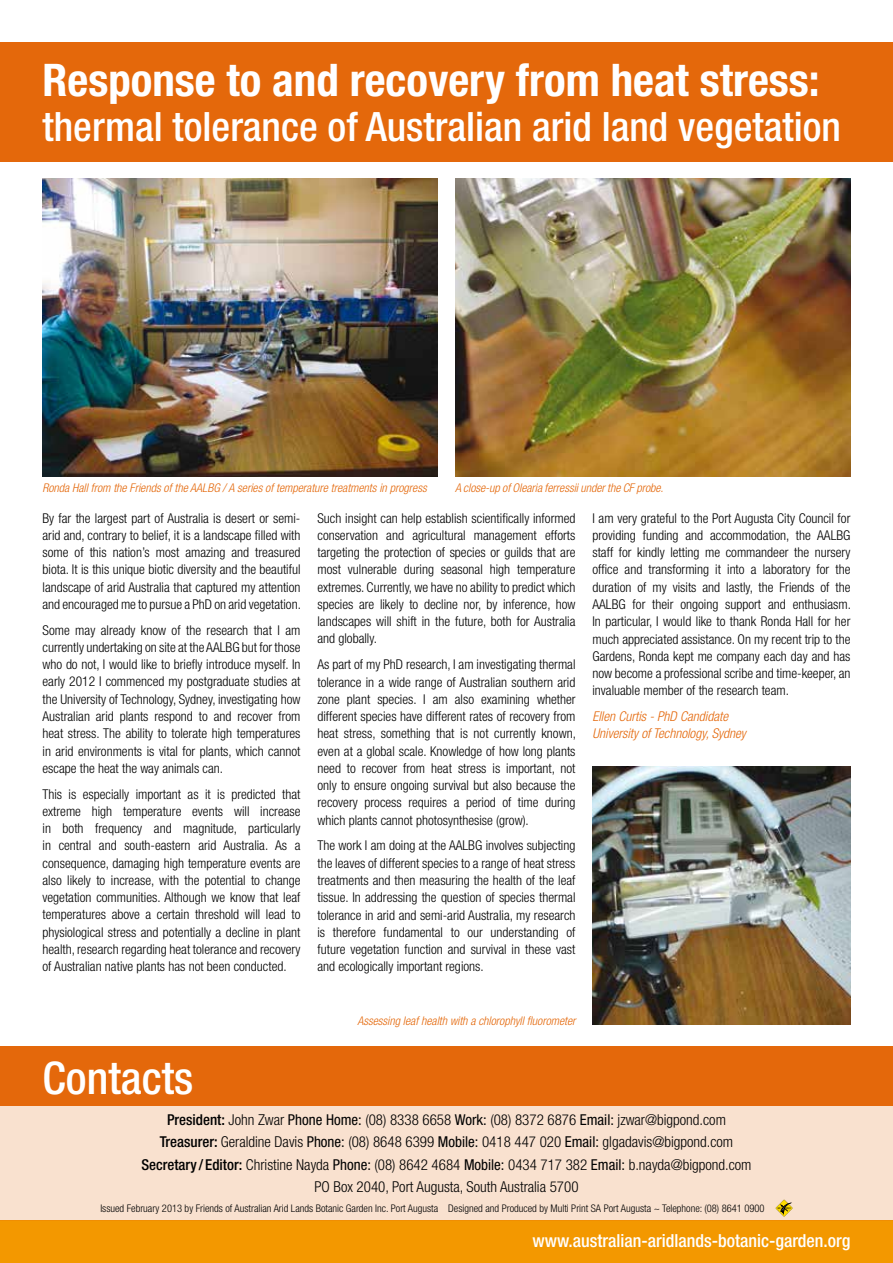
<style>
.page{position:relative;width:893px;height:1263px;background:#fff}
.page>*{position:absolute;margin:0;border:0;box-sizing:border-box;transform-origin:0 0}
.t1{font:700 condensed 45px "Helvetica Neue";color:#fff}
.t2{font:500 condensed 45px "Helvetica Neue";color:#fff}
.t3{font:500 condensed 40.5px "Helvetica Neue";color:#fff}
.t4{font:500 condensed 18px "Helvetica Neue";color:#fff}
.t5{font:300 condensed 15px/22.5px "Helvetica Neue";color:#000;text-align:center}
.t6{font:300 condensed 13.5px/17.2px "Helvetica Neue";color:#000;text-align:justify}
.t7{font:italic 300 condensed 13.5px/17.2px "Helvetica Neue";color:#e4680b}
.t8{font:italic 300 condensed 12px "Helvetica Neue";color:#e4680b}
.t9{font:300 condensed 10.5px "Helvetica Neue";color:#000}
.s1{font-weight:500}
.s2{font-weight:400}
</style>
<div class="page">
<div style="left:0;top:1220px;width:893px;height:43px;background:#f39800"></div>
<hr style="left:892px;top:225px;width:1px;height:60px;background:#e4680b">
<div style="left:0;top:43px;width:893px;height:119px;background:#e4680b"></div>
<div style="left:0;top:1106px;width:893px;height:114px;background:#f9e1cf"></div>
<div style="left:0;top:1046px;width:893px;height:60px;background:#e4680b"></div>
<svg style="left:776px;top:1200px;width:17px;height:17px"></svg>
<img style="left:592px;top:767px;width:258px;height:258px">
<img style="left:43px;top:179px;width:395px;height:297px">
<img style="left:455px;top:179px;width:395px;height:297px">
<h1 class="t1" style="left:43px;top:52px;width:779px">Response to and recovery from heat stress:</h1>
<h2 class="t3" style="left:43px;top:102px;width:800px">thermal tolerance of Australian arid land vegetation</h2>
<p class="t8" style="left:43px;top:480px;width:386px">Ronda Hall from the Friends of the AALBG / A series of temperature treatments in progress</p>
<p class="t8" style="left:455px;top:480px;width:210px">A close-up of Olearia ferressii under the CF probe.</p>
<p class="t6" style="left:43px;top:509px;width:260px">By far the largest part of Australia is desert or semi&shy;arid and, contrary to belief, it is a landscape filled with some of this nation’s most amazing and treasured biota. It is this unique biotic diversity and the beautiful landscape of arid Australia that captured my attention and encouraged me to pursue a PhD on arid vegetation.</p>
<p class="t6" style="left:43px;top:621px;width:259px">Some may already know of the research that I am currently undertaking on site at the AALBG but for those who do not, I would like to briefly introduce myself. In early 2012 I commenced my postgraduate studies at the University of Technology, Sydney, investigating how Australian arid plants respond to and recover from heat stress. The ability to tolerate high temperatures in arid environments is vital for plants, which cannot escape the heat the way animals can.</p>
<p class="t6" style="left:43px;top:785px;width:259px">This is especially important as it is predicted that extreme high temperature events will increase in both frequency and magnitude, particularly in central and south-eastern arid Australia. As a consequence, damaging high temperature events are also likely to increase, with the potential to change vegetation communities. Although we know that leaf temperatures above a certain threshold will lead to physiological stress and potentially a decline in plant health, research regarding heat tolerance and recovery of Australian native plants has not been conducted.</p>
<p class="t6" style="left:317px;top:509px;width:259px">Such insight can help establish scientifically informed conservation and agricultural management efforts targeting the protection of species or guilds that are most vulnerable during seasonal high temperature extremes. Currently, we have no ability to predict which species are likely to decline nor, by inference, how landscapes will shift in the future, both for Australia and globally.</p>
<p class="t6" style="left:317px;top:656px;width:260px">As part of my PhD research, I am investigating thermal tolerance in a wide range of Australian southern arid zone plant species. I am also examining whether different species have different rates of recovery from heat stress, something that is not currently known, even at a global scale. Knowledge of how long plants need to recover from heat stress is important, not only to ensure ongoing survival but also because the recovery process requires a period of time during which plants cannot photosynthesise (grow).</p>
<p class="t6" style="left:317px;top:837px;width:259px">The work I am doing at the AALBG involves subjecting the leaves of different species to a range of heat stress treatments and then measuring the health of the leaf tissue. In addressing the question of species thermal tolerance in arid and semi-arid Australia, my research is therefore fundamental to our understanding of future vegetation function and survival in these vast and ecologically important regions.</p>
<p class="t6" style="left:592px;top:509px;width:260px">I am very grateful to the Port Augusta City Council for providing funding and accommodation, the AALBG staff for kindly letting me commandeer the nursery office and transforming it into a laboratory for the duration of my visits and lastly, the Friends of the AALBG for their ongoing support and enthusiasm.<br>In particular, I would like to thank Ronda Hall for her much appreciated assistance. On my recent trip to the Gardens, Ronda kept me company each day and has now become a professional scribe and time-keeper, an invaluable member of the research team.</p>
<p class="t7" style="left:592px;top:708px;width:155px">Ellen Curtis - PhD Candidate<br>University of Technology, Sydney</p>
<p class="t8" style="left:357px;top:1014px;width:220px">Assessing leaf health with a chlorophyll fluorometer</p>
<h1 class="t2" style="left:43px;top:1051px;width:152px">Contacts</h1>
<p class="t5" style="left:141px;top:1108px;width:611px"><span class="s1">President:</span> John Zwar <span class="s2">Phone Home:</span> (08) 8338 6658 <span class="s2">Work:</span> (08) 8372 6876 <span class="s2">Email:</span> jzwar@bigpond.com <span class="s1">Treasurer:</span> Geraldine Davis <span class="s2">Phone:</span> (08) 8648 6399 <span class="s2">Mobile:</span> 0418 447 020 <span class="s2">Email:</span> glgadavis@bigpond.com <span class="s1">Secretary / Editor:</span> Christine Nayda <span class="s2">Phone:</span> (08) 8642 4684 <span class="s2">Mobile:</span> 0434 717 382 <span class="s2">Email:</span> b.nayda@bigpond.com PO Box 2040, Port Augusta, South Australia 5700</p>
<p class="t9" style="left:100px;top:1202px;width:666px">Issued February 2013 by Friends of Australian Arid Lands Botanic Garden Inc. Port Augusta Designed and Produced by Multi Print SA Port Augusta ~ Telephone: (08) 8641 0900</p>
<h3 class="t4" style="left:532px;top:1229px;width:319px">www.australian-aridlands-botanic-garden.org</h3>
</div>
